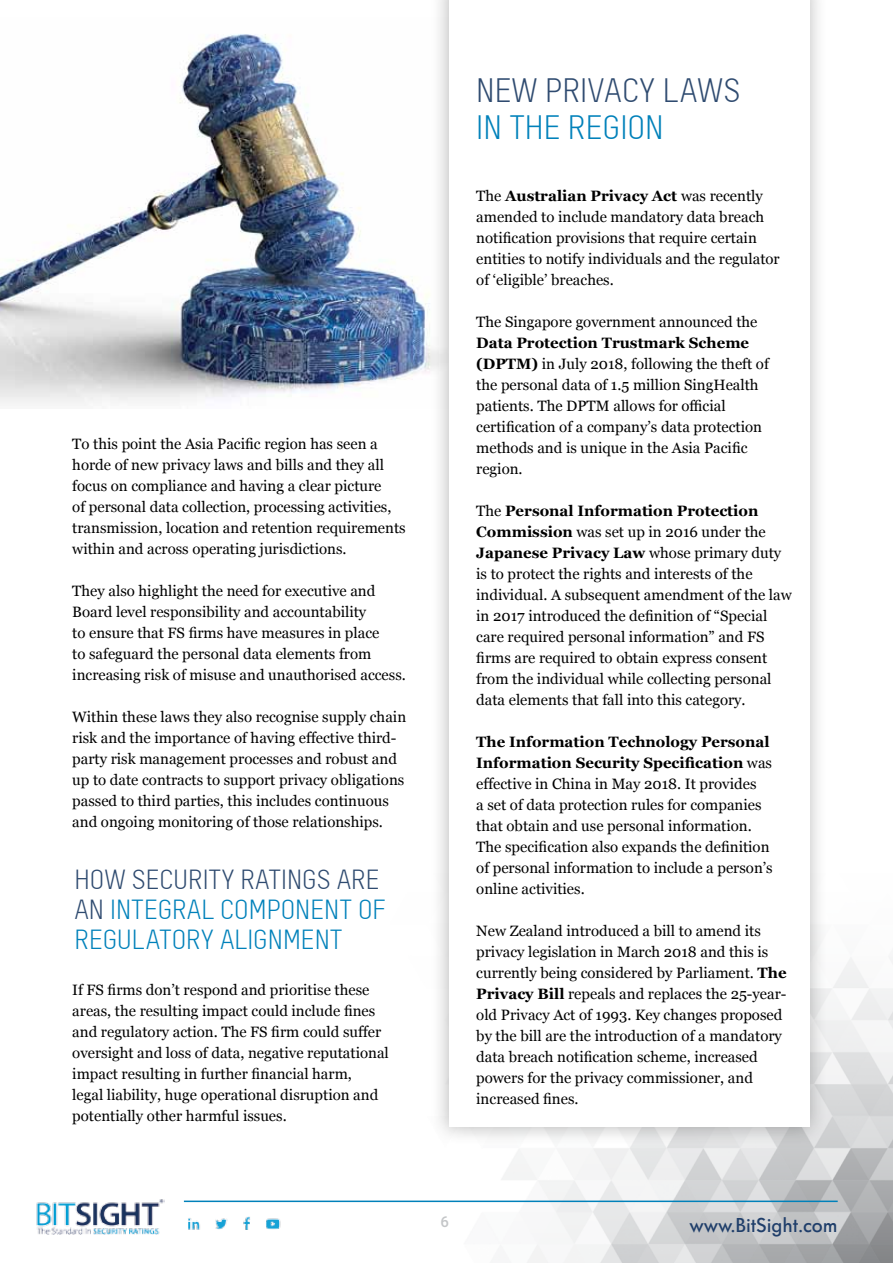
<style>
.page{position:relative;width:893px;height:1263px;background:#fff}
.page>*{position:absolute;margin:0;border:0;box-sizing:border-box;transform-origin:0 0}
.t1{font:33px "TSTARPROW00";color:#2f4b70}
.t2{font:33px "TSTARPROW00";color:#0081ba}
.t3{font:27px/30px "TSTARPROW00";color:#0081ba}
.t4{font:500 21px "Futura SB";color:#1f3e6a}
.t5{font:15px/21px "Georgia";color:#000}
.t6{font:500 15px "Roboto";color:#c4c6c8}
.s1{color:#2f4b70}
.s2{font-weight:700}
</style>
<div class="page">
<img style="left:390px;top:957px;width:503px;height:306px">
<img style="left:0;top:34px;width:430px;height:372px">
<img style="left:36px;top:1199px;width:128px;height:36px">
<hr style="left:184px;top:1200px;width:654px;height:2px;background:#0081ba">
<img style="left:188px;top:1216px;width:93px;height:14px">
<div style="left:430px;top:0;width:398px;height:1145px;background:#000;opacity:.28"></div>
<div style="left:449px;top:0;width:360px;height:1127px;background:#fff"></div>
<p class="t5" style="left:72px;top:433px;width:335px">To this point the Asia Pacific region has seen a horde of new privacy laws and bills and they all focus on compliance and having a clear picture<br>of personal data collection, processing activities, transmission, location and retention requirements within and across operating jurisdictions.</p>
<p class="t5" style="left:72px;top:580px;width:335px">They also highlight the need for executive and Board level responsibility and accountability<br>to ensure that FS firms have measures in place<br>to safeguard the personal data elements from increasing risk of misuse and unauthorised access.</p>
<p class="t5" style="left:72px;top:706px;width:335px">Within these laws they also recognise supply chain risk and the importance of having effective third&shy;party risk management processes and robust and up to date contracts to support privacy obligations passed to third parties, this includes continuous and ongoing monitoring of those relationships.</p>
<h2 class="t3" style="left:74px;top:863px;width:313px"><span class="s1">HOW SECURITY RATINGS ARE<br>AN</span> INTEGRAL COMPONENT OF<br>REGULATORY ALIGNM ENT</h2>
<p class="t5" style="left:72px;top:979px;width:318px">If FS firms don’t respond and prioritise these areas, the resulting impact could include fines and regulatory action. The FS firm could suffer oversight and loss of data, negative reputational impact resulting in further financial harm,<br>legal liability, huge operational disruption and potentially other harmful issues.</p>
<h1 class="t1" style="left:476px;top:69px;width:266px">N EW PRIVACY LAWS</h1>
<h1 class="t2" style="left:476px;top:106px;width:189px">IN THE REGION</h1>
<p class="t5" style="left:476px;top:184px;width:305px">The <span class="s2">Australian Privacy Act</span> was recently amended to include mandatory data breach notification provisions that require certain entities to notify individuals and the regulator of ‘eligible’ breaches.</p>
<p class="t5" style="left:476px;top:310px;width:283px">The Singapore government announced the</p>
<p class="t5" style="left:476px;top:331px;width:294px"><span class="s2">Data Protection Trustmark Scheme (DPTM)</span> in July 2018, following the theft of the personal data of 1.5 million SingHealth patients. The DPTM allows for official certification of a company’s data protection methods and is unique in the Asia Pacific region.</p>
<p class="t5" style="left:476px;top:499px;width:317px">The <span class="s2">Personal Information Protection Commission</span> was set up in 2016 under the <span class="s2">Japanese Privacy Law</span> whose primary duty is to protect the rights and interests of the individual. A subsequent amendment of the law in 2017 introduced the definition of “Special care required personal information” and FS firms are required to obtain express consent from the individual while collecting personal data elements that fall into this category.</p>
<p class="t5" style="left:476px;top:730px;width:298px"><span class="s2">The Information Technology Personal Information Security Specification</span> was effective in China in May 2018. It provides<br>a set of data protection rules for companies that obtain and use personal information.<br>The specification also expands the definition of personal information to include a person’s online activities.</p>
<p class="t5" style="left:476px;top:919px;width:312px">New Zealand introduced a bill to amend its privacy legislation in March 2018 and this is currently being considered by Parliament. <span class="s2">The Privacy Bill</span> repeals and replaces the 25-year&shy;old Privacy Act of 1993. Key changes proposed by the bill are the introduction of a mandatory data breach notification scheme, increased powers for the privacy commissioner, and increased fines.</p>
<p class="t6" style="left:440px;top:1211px;width:10px">6</p>
<h3 class="t4" style="left:689px;top:1213px;width:150px">www.BitSight.com</h3>
</div>
